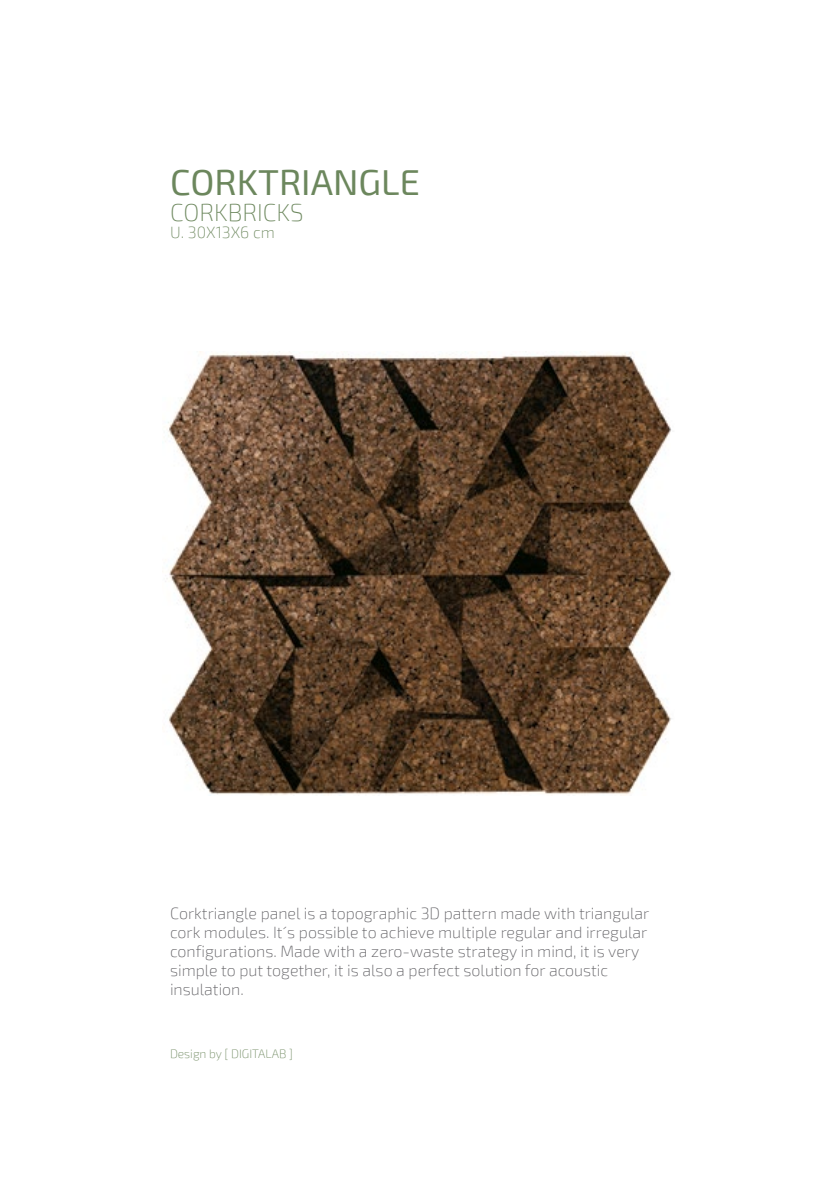
<style>
.page{position:relative;width:840px;height:1191px;background:#fff}
.page>*{position:absolute;margin:0;border:0;box-sizing:border-box;transform-origin:0 0}
.t1{font:36px "Exo 2";color:#6c875d}
.t2{font:200 24px "Exo 2";color:#6c875d}
.t3{font:200 16px/19.2px "Exo 2";color:#5c5b5f}
.t4{font:200 16px "Exo 2";color:#6c875d}
.t5{font:200 12px "Exo 2";color:#6d875d}
</style>
<div class="page">
<img style="left:162px;top:352px;width:510px;height:443px">
<h1 class="t1" style="left:170px;top:162px;width:251px">CORKTRIANGLE</h1>
<h2 class="t2" style="left:170px;top:199px;width:135px">CORKBRICKS</h2>
<p class="t4" style="left:170px;top:223px;width:106px">U. 30X13X6 cm</p>
<p class="t3" style="left:170px;top:903px;width:480px">Corktriangle panel is a topographic 3D pattern made with triangular cork modules. It´s possible to achieve multiple regular and irregular configurations. Made with a zero-waste strategy in mind, it is very simple to put together, it is also a perfect solution for acoustic insulation.</p>
<p class="t5" style="left:170px;top:1046px;width:124px">Design by [ DIGITALAB ]</p>
</div>
